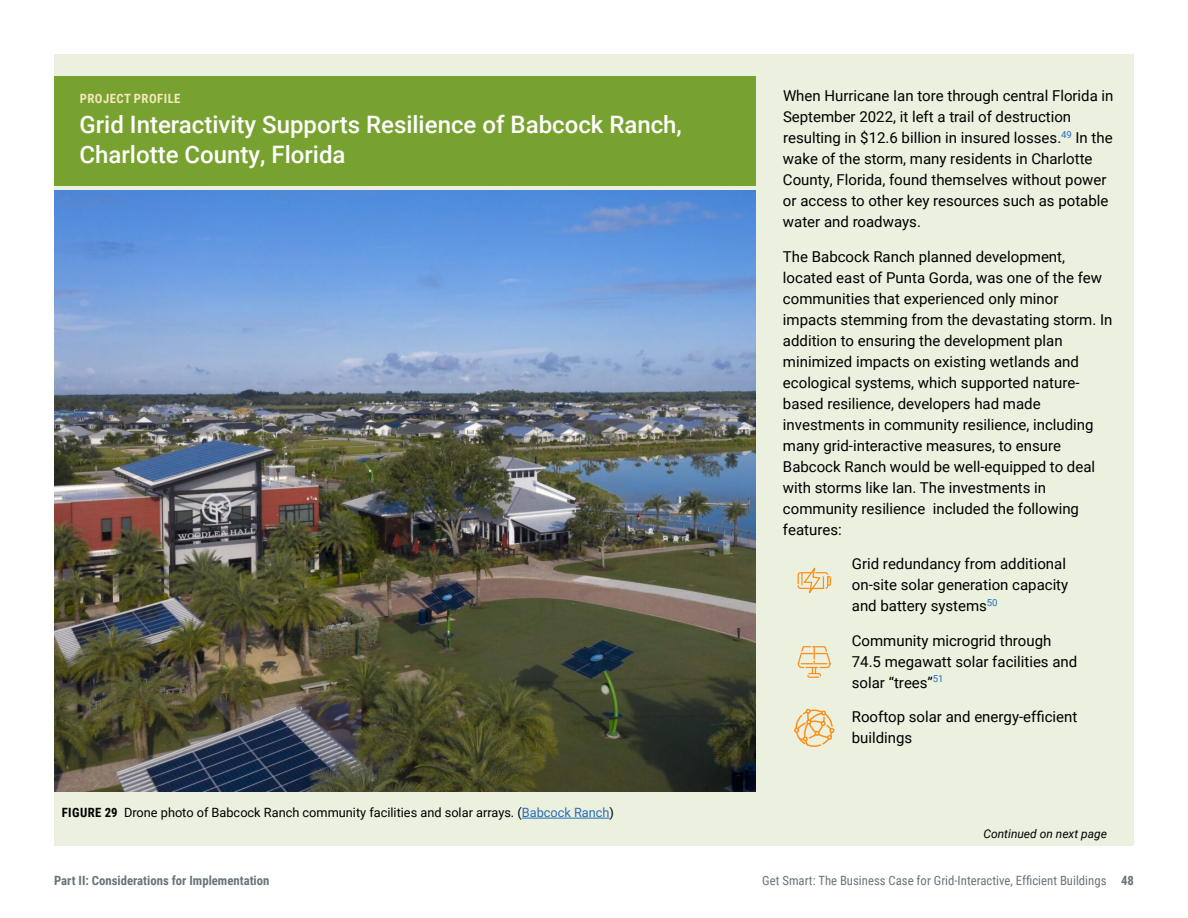
<style>
.page{position:relative;width:1188px;height:918px;background:#fff}
.page>*{position:absolute;margin:0;border:0;box-sizing:border-box;transform-origin:0 0}
.t1{font:500 24px/30px "Roboto";color:#fff}
.t2{font:15px/21px "Roboto";color:#000}
.t3{font:12.75px "Roboto";color:#000}
.t4{font:12.75px "Roboto Condensed";color:#6a747b}
.t5{font:700 12.75px "Roboto Condensed";color:#6a747b}
.t6{font:700 12.75px "Roboto Condensed";letter-spacing:.035em;color:#f4e8bd}
.t7{font:italic 12px "Roboto";color:#000}
.s1{font-family:"Roboto Condensed";font-weight:700}
.s2{color:#266db6}
.s3{font-weight:700}
</style>
<div class="page">
<div style="left:54px;top:54px;width:1080px;height:792px;background:#ebf0df"></div>
<img style="left:54px;top:191px;width:702px;height:601px">
<hr style="left:522px;top:818px;width:88px;height:1px;background:#266db6">
<div style="left:54px;top:76px;width:702px;height:109px;background:#78a22f"></div>
<div style="left:798px;top:572px;width:30px;height:17px;border:1px dashed #ff8d14;border-radius:2px"></div>
<div style="left:827px;top:576px;width:4px;height:10px;border:1px dashed #ff8d14"></div>
<svg style="left:801px;top:567px;width:23px;height:27px"></svg>
<div style="left:807px;top:673px;width:14px;height:5px;border:1px dashed #ff8d14;border-radius:2px"></div>
<svg style="left:797px;top:646px;width:34px;height:27px"></svg>
<svg style="left:794px;top:709px;width:40px;height:38px"></svg>
<p class="t6" style="left:80px;top:90px;width:102px">PROJECT PROFILE</p>
<h1 class="t1" style="left:80px;top:109px;width:604px">Grid Interactivity Supports Resilience of Babcock Ranch,<br>Charlotte County, Florida</h1>
<p class="t3" style="left:62px;top:803px;width:554px"><span class="s1">FIGURE 29</span> Drone photo of Babcock Ranch community facilities and solar arrays. (<span class="s2">Babcock Ranch</span>)</p>
<p class="t2" style="left:783px;top:85px;width:332px">When Hurricane Ian tore through central Florida in September 2022, it left a trail of destruction resulting in $12.6 billion in insured losses.<sup>49</sup> In the wake of the storm, many residents in Charlotte County, Florida, found themselves without power or access to other key resources such as potable water and roadways.</p>
<p class="t2" style="left:783px;top:245px;width:331px">The Babcock Ranch planned development, located east of Punta Gorda, was one of the few communities that experienced only minor impacts stemming from the devastating storm. In addition to ensuring the development plan minimized impacts on existing wetlands and ecological systems, which supported nature&shy;based resilience, developers had made investments in community resilience, including many grid-interactive measures, to ensure Babcock Ranch would be well-equipped to deal with storms like Ian. The investments in community resilience included the following features:</p>
<p class="t2" style="left:852px;top:553px;width:218px">Grid redundancy from additional on-site solar generation capacity and battery systems<sup>50</sup></p>
<p class="t2" style="left:852px;top:629px;width:227px">Community microgrid through<br>74.5 megawatt solar facilities and solar “trees”<sup>51</sup></p>
<p class="t2" style="left:852px;top:706px;width:227px">Rooftop solar and energy-efficient buildings</p>
<p class="t7" style="left:983px;top:825px;width:125px">Continued on next page</p>
<p class="t5" style="left:54px;top:872px;width:217px">Part II: Considerations for Implementation</p>
<p class="t4" style="left:762px;top:872px;width:373px">Get Smart: The Business Case for Grid-Interactive, Efficient Buildings <span class="s3">48</span></p>
</div>
